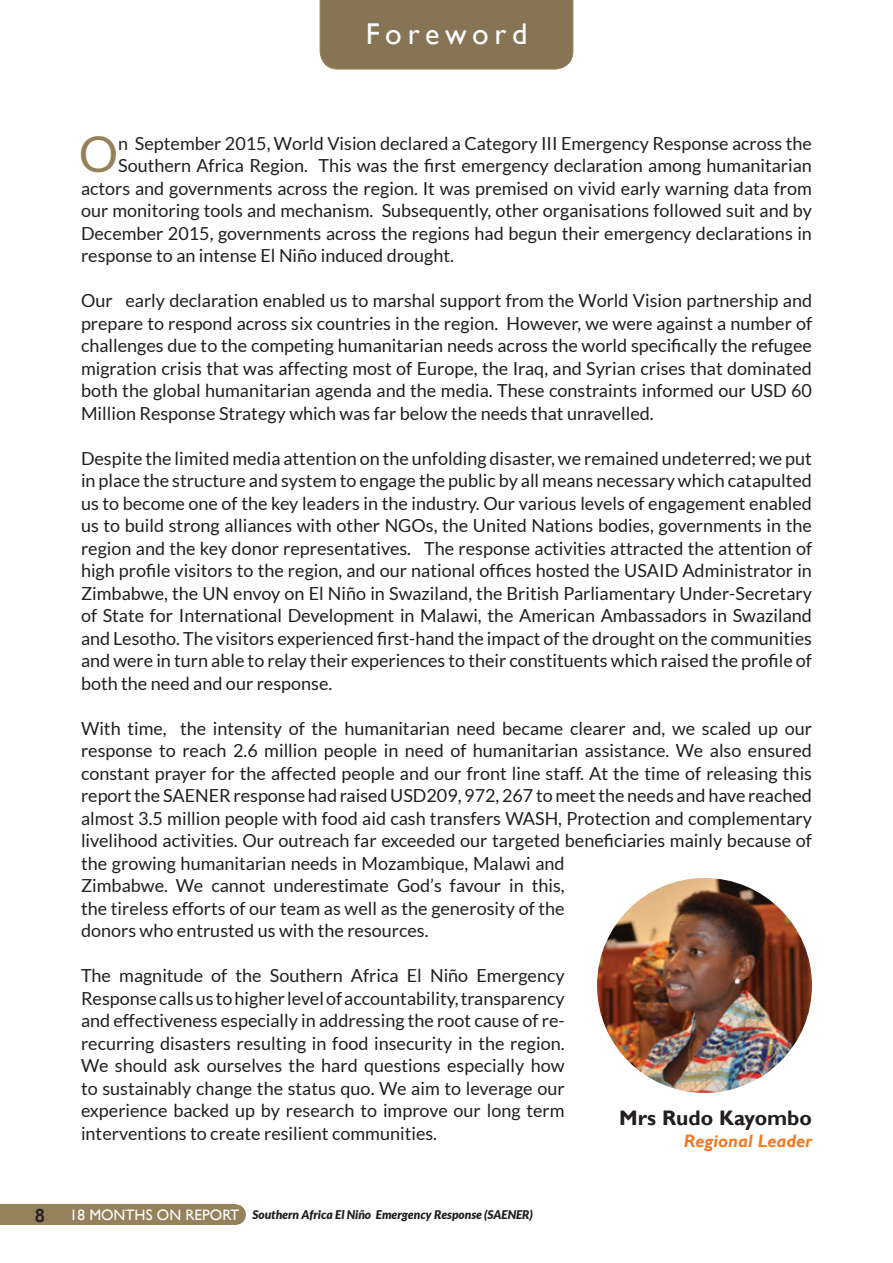
<style>
.page{position:relative;width:893px;height:1263px;background:#fff}
.page>*{position:absolute;margin:0;border:0;box-sizing:border-box;transform-origin:0 0}
.t1{font:49.35px "Lato";color:#96815d}
.t2{font:30px "Gill Sans";letter-spacing:.2em;color:#fff}
.t3{font:700 21px "Gill Sans";color:#231f20}
.t4{font:18px/22.5px "Lato";color:#231f20;text-align:justify}
.t5{font:italic 700 18px "Gill Sans";color:#f47921}
.t6{font:700 18px "Dosis";color:#231f20}
.t7{font:italic 900 12px "Lato";color:#231f20}
.s1{font-family:"Gill Sans";font-weight:400;font-style:normal;font-size:15.15px;color:#fff}
</style>
<div class="page">
<div style="left:0;top:1204px;width:236px;height:21px;background:#96815d"></div>
<div style="left:225px;top:1204px;width:21px;height:21px;background:#96815d;border-radius:50%"></div>
<div style="left:319px;top:0;width:255px;height:70px;background:#877455"></div>
<img style="left:597px;top:878px;width:215px;height:215px;border-radius:107px">
<h2 class="t2" style="left:338px;top:16px;width:219px">Introduction</h2>
<h2 class="t2" style="left:366px;top:16px;width:163px">Foreword</h2>
<h1 class="t1" style="left:79px;top:127px;width:41px">O</h1>
<p class="t4" style="left:118px;top:132px;width:695px">n September 2015, World Vision declared a Category III Emergency Response across the</p>
<p class="t4" style="left:118px;top:154px;width:695px">Southern Africa Region. This was the first emergency declaration among humanitarian</p>
<p class="t4" style="left:81px;top:177px;width:732px">actors and governments across the region. It was premised on vivid early warning data from</p>
<p class="t4" style="left:81px;top:199px;width:732px">our monitoring tools and mechanism. Subsequently, other organisations followed suit and by</p>
<p class="t4" style="left:81px;top:222px;width:732px">December 2015, governments across the regions had begun their emergency declarations in</p>
<p class="t4" style="left:81px;top:244px;width:374px">response to an intense El Niño induced drought.</p>
<p class="t4" style="left:81px;top:289px;width:733px">Our early declaration enabled us to marshal support from the World Vision partnership and prepare to respond across six countries in the region. However, we were against a number of challenges due to the competing humanitarian needs across the world specifically the refugee migration crisis that was affecting most of Europe, the Iraq, and Syrian crises that dominated both the global humanitarian agenda and the media. These constraints informed our USD 60<br>Million Response Strategy which was far below the needs that unravelled.</p>
<p class="t4" style="left:81px;top:447px;width:733px">Despite the limited media attention on the unfolding disaster, we remained undeterred; we put in place the structure and system to engage the public by all means necessary which catapulted us to become one of the key leaders in the industry. Our various levels of engagement enabled us to build strong alliances with other NGOs, the United Nations bodies, governments in the region and the key donor representatives. The response activities attracted the attention of high profile visitors to the region, and our national offices hosted the USAID Administrator in Zimbabwe, the UN envoy on El Niño in Swaziland, the British Parliamentary Under-Secretary of State for International Development in Malawi, the American Ambassadors in Swaziland and Lesotho. The visitors experienced first-hand the impact of the drought on the communities and were in turn able to relay their experiences to their constituents which raised the profile of both the need and our response.</p>
<p class="t4" style="left:81px;top:717px;width:733px">With time, the intensity of the humanitarian need became clearer and, we scaled up our response to reach 2.6 million people in need of humanitarian assistance. We also ensured constant prayer for the affected people and our front line staff. At the time of releasing this report the SAENER response had raised USD209, 972, 267 to meet the needs and have reached almost 3.5 million people with food aid cash transfers WASH, Protection and complementary livelihood activities. Our outreach far exceeded our targeted beneficiaries mainly because of</p>
<p class="t4" style="left:81px;top:852px;width:485px">the growing humanitarian needs in Mozambique, Malawi and Zimbabwe. We cannot underestimate God’s favour in this, the tireless efforts of our team as well as the generosity of the donors who entrusted us with the resources.</p>
<p class="t4" style="left:81px;top:964px;width:485px">The magnitude of the Southern Africa El Niño Emergency Response calls us to higher level of accountability, transparency and effectiveness especially in addressing the root cause of re&shy;recurring disasters resulting in food insecurity in the region.<br>We should ask ourselves the hard questions especially how to sustainably change the status quo. We aim to leverage our experience backed up by research to improve our long term interventions to create resilient communities.</p>
<p class="t6" style="left:35px;top:1203px;width:11px">8</p>
<p class="t7" style="left:70px;top:1208px;width:464px"><span class="s1">18 MONTHS ON REPORT</span> Southern Africa El Niño Emergency Response (SAENER)</p>
<p class="t3" style="left:619px;top:1106px;width:194px">Mrs Rudo Kayombo</p>
<p class="t5" style="left:684px;top:1130px;width:130px">Regional Leader</p>
</div>
